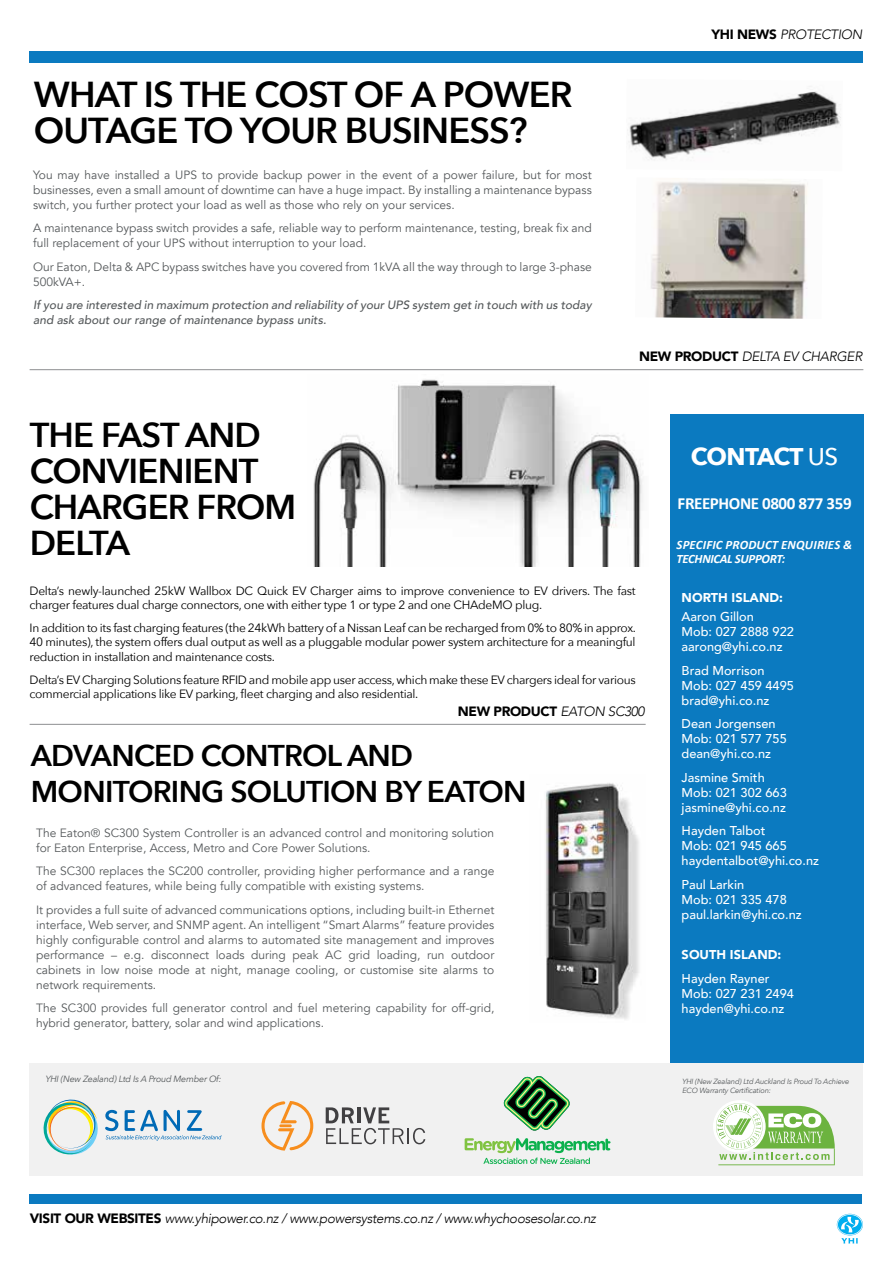
<style>
.page{position:relative;width:893px;height:1263px;background:#fff}
.page>*{position:absolute;margin:0;border:0;box-sizing:border-box;transform-origin:0 0}
.t1{font:600 36px/36px "Avenir Next";letter-spacing:-.025em;color:#000}
.t2{font:600 34.5px/36px "Avenir Next";letter-spacing:-.025em;color:#000}
.t3{font:600 30px/36px "Avenir Next";letter-spacing:-.025em;color:#000}
.t4{font:700 24.15px "Avenir Next";letter-spacing:-.035em;color:#fff}
.t5{font:700 17.1px "Calibri";letter-spacing:-.025em;color:#fff}
.t6{font:italic 300 13.5px "Avenir";letter-spacing:-.025em;color:#000}
.t7{font:900 13.5px "Avenir";letter-spacing:-.025em;color:#000}
.t8{font:500 12.75px/15px "Avenir";color:#fff}
.t9{font:italic 700 12.75px/14.2px "Calibri";letter-spacing:.005em;color:#fff}
.t10{font:900 12.75px "Avenir";color:#fff}
.t11{font:12px/15px "Avenir";color:#55595b}
.t12{font:12px/14.4px "Avenir Next";letter-spacing:-.025em;color:#000}
.t13{font:italic 500 12px/15px "Avenir";color:#55595b}
.t14{font:italic 9px "Avenir Next";letter-spacing:-.025em;color:#55595b}
.t15{font:italic 7.5px/9px "Avenir Next";letter-spacing:-.025em;color:#55595b}
.s1{font-weight:900;font-style:normal}
.s2{font-weight:500}
.s3{font-weight:300;font-style:italic}
</style>
<div class="page">
<div style="left:30px;top:51px;width:833px;height:12px;background:#0b7ac0"></div>
<div style="left:30px;top:1194px;width:832px;height:9px;background:#0b7ac0"></div>
<div style="left:670px;top:414px;width:193px;height:649px;background:#0b7ac0"></div>
<div style="left:30px;top:1063px;width:833px;height:113px;background:#ededee"></div>
<svg style="left:44px;top:1099px;width:177px;height:55px"></svg>
<svg style="left:716px;top:1103px;width:119px;height:62px"></svg>
<svg style="left:326px;top:1107px;width:99px;height:37px"></svg>
<svg style="left:261px;top:1101px;width:52px;height:49px"></svg>
<svg style="left:503px;top:1076px;width:67px;height:54px"></svg>
<svg style="left:465px;top:1138px;width:145px;height:26px"></svg>
<svg style="left:837px;top:1214px;width:26px;height:29px"></svg>
<hr style="left:30px;top:369px;width:833px;height:1px;background:#6d6e71">
<img style="left:545px;top:783px;width:94px;height:237px">
<img style="left:313px;top:379px;width:330px;height:188px">
<hr style="left:30px;top:724px;width:616px;height:1px;background:#6d6e71">
<img style="left:627px;top:86px;width:214px;height:74px">
<img style="left:651px;top:178px;width:157px;height:141px">
<h1 class="t1" style="left:34px;top:76px;width:540px">WHAT IS THE COST OF A POWER<br>OUTAGE TO YOUR BUSINESS?</h1>
<p class="t11" style="left:33px;top:167px;width:560px;text-align:justify">You may have installed a UPS to provide backup power in the event of a power failure, but for most businesses, even a small amount of downtime can have a huge impact. By installing a maintenance bypass switch, you further protect your load as well as those who rely on your services.</p>
<p class="t11" style="left:33px;top:221px;width:560px">A maintenance bypass switch provides a safe, reliable way to perform maintenance, testing, break fix and full replacement of your UPS without interruption to your load.</p>
<p class="t11" style="left:33px;top:259px;width:560px">Our Eaton, Delta &amp; APC bypass switches have you covered from 1kVA all the way through to large 3-phase<br>500kVA+.</p>
<p class="t13" style="left:33px;top:298px;width:560px">If you are interested in maximum protection and reliability of your UPS system get in touch with us today and ask about our range of maintenance bypass units.</p>
<h2 class="t2" style="left:30px;top:416px;width:268px">THE FAST AND<br>CONVIENIENT<br>CHARGER FROM<br>DELTA</h2>
<p class="t6" style="left:711px;top:27px;width:152px"><span class="s1">YHI NEWS</span> PROTECTION</p>
<p class="t6" style="left:639px;top:349px;width:225px"><span class="s1">NEW PRODUCT</span> DELTA EV CHARGER</p>
<h3 class="t4" style="left:691px;top:436px;width:149px">CONTACT <span class="s2">US</span></h3>
<h3 class="t5" style="left:678px;top:492px;width:176px">FREEPHONE 0800 877 359</h3>
<p class="t9" style="left:677px;top:538px;width:177px">SPECIFIC PRODUCT ENQUIRIES &amp;<br>TECHNICAL SUPPORT:</p>
<p class="t12" style="left:30px;top:583px;width:608px">Delta’s newly-launched 25kW Wallbox DC Quick EV Charger aims to improve convenience to EV drivers. The fast charger features dual charge connectors, one with either type 1 or type 2 and one CHAdeMO plug.</p>
<p class="t12" style="left:30px;top:620px;width:608px;text-align:justify">In addition to its fast charging features (the 24kWh battery of a Nissan Leaf can be recharged from 0% to 80% in approx.<br>40 minutes), the system offers dual output as well as a pluggable modular power system architecture for a meaningful reduction in installation and maintenance costs.</p>
<p class="t12" style="left:30px;top:672px;width:608px">Delta’s EV Charging Solutions feature RFID and mobile app user access, which make these EV chargers ideal for various commercial applications like EV parking, fleet charging and also residential.</p>
<p class="t7" style="left:458px;top:700px;width:188px">NEW PRODUCT <span class="s3">EATON SC300</span></p>
<h3 class="t3" style="left:31px;top:736px;width:497px">ADVANCED CONTROL AND<br>MONITORING SOLUTION BY EATON</h3>
<p class="t11" style="left:36px;top:825px;width:460px">The Eaton® SC300 System Controller is an advanced control and monitoring solution for Eaton Enterprise, Access, Metro and Core Power Solutions.</p>
<p class="t11" style="left:36px;top:863px;width:460px">The SC300 replaces the SC200 controller, providing higher performance and a range of advanced features, while being fully compatible with existing systems.</p>
<p class="t11" style="left:36px;top:902px;width:460px;text-align:justify">It provides a full suite of advanced communications options, including built-in Ethernet interface, Web server, and SNMP agent. An intelligent “Smart Alarms” feature provides highly configurable control and alarms to automated site management and improves performance – e.g. disconnect loads during peak AC grid loading, run outdoor cabinets in low noise mode at night, manage cooling, or customise site alarms to network requirements.</p>
<p class="t11" style="left:36px;top:1001px;width:460px">The SC300 provides full generator control and fuel metering capability for off-grid, hybrid generator, battery, solar and wind applications.</p>
<p class="t10" style="left:682px;top:587px;width:103px">NORTH ISLAND:</p>
<p class="t8" style="left:682px;top:609px;width:114px">Aaron Gillon<br>Mob: 027 2888 922 aarong@yhi.co.nz</p>
<p class="t8" style="left:682px;top:662px;width:114px">Brad Morrison<br>Mob: 027 459 4495 brad@yhi.co.nz</p>
<p class="t8" style="left:682px;top:716px;width:107px">Dean Jorgensen<br>Mob: 021 577 755 dean@yhi.co.nz</p>
<p class="t8" style="left:682px;top:769px;width:107px">Jasmine Smith<br>Mob: 021 302 663 jasmine@yhi.co.nz</p>
<p class="t8" style="left:682px;top:823px;width:139px">Hayden Talbot<br>Mob: 021 945 665 haydentalbot@yhi.co.nz</p>
<p class="t8" style="left:682px;top:876px;width:122px">Paul Larkin<br>Mob: 021 335 478 paul.larkin@yhi.co.nz</p>
<p class="t10" style="left:682px;top:944px;width:101px">SOUTH ISLAND:</p>
<p class="t8" style="left:682px;top:970px;width:114px">Hayden Rayner<br>Mob: 027 231 2494 hayden@yhi.co.nz</p>
<p class="t14" style="left:46px;top:1071px;width:177px">YHI (New Zealand) Ltd Is A Proud Member Of:</p>
<p class="t15" style="left:682px;top:1076px;width:168px">YHI (New Zealand) Ltd Auckland Is Proud To Achieve<br>ECO Warranty Certification:</p>
<p class="t6" style="left:30px;top:1210px;width:568px"><span class="s1">VISIT OUR WEBSITES</span> www.yhipower.co.nz / www.powersystems.co.nz / www.whychoosesolar.co.nz</p>
</div>
